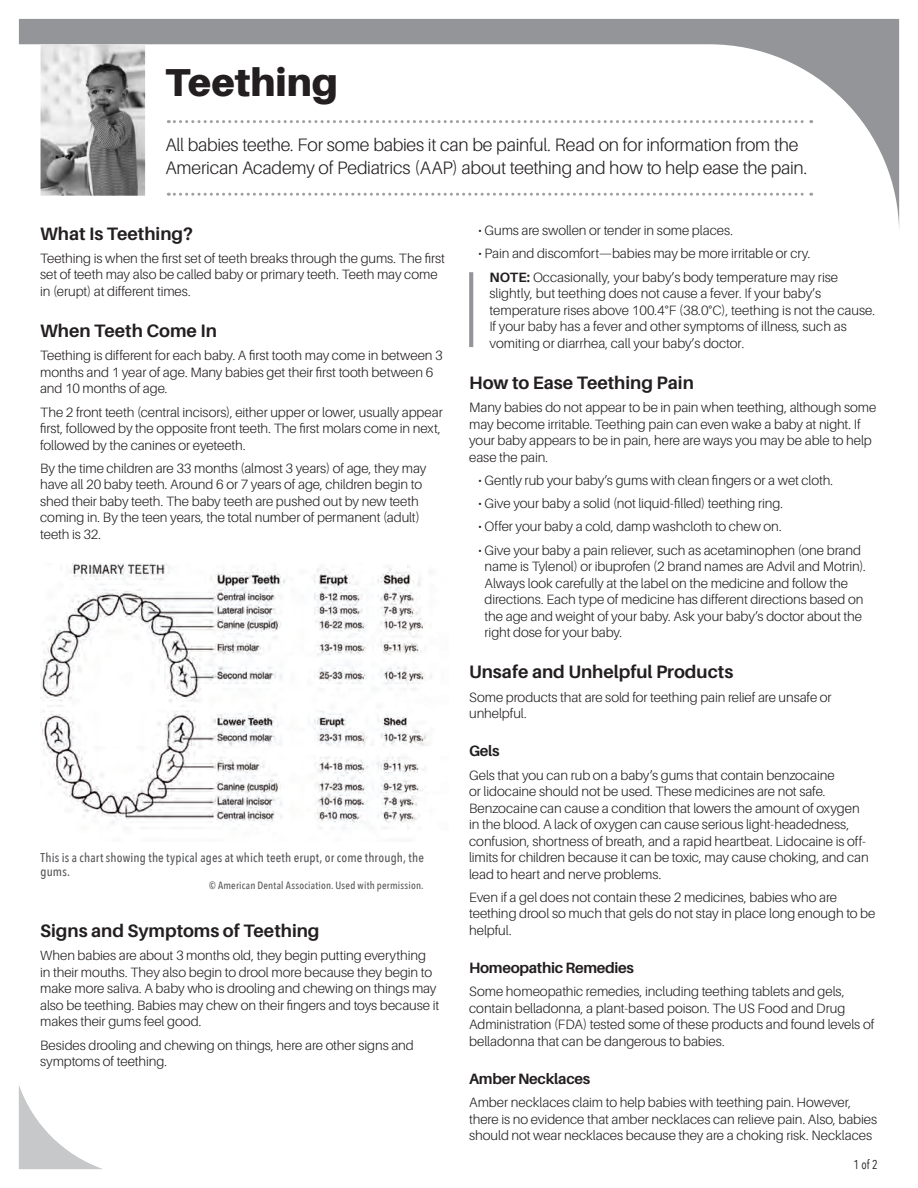
<style>
.page{position:relative;width:918px;height:1188px;background:#fff}
.page>*{position:absolute;margin:0;border:0;box-sizing:border-box;transform-origin:0 0}
.t1{font:900 39px "Aileron";color:#231f20}
.t2{font:300 18px/22.5px "Aileron";letter-spacing:-.01em;color:#231f20}
.t3{font:700 18px "Aileron";color:#231f20}
.t4{font:700 15px "Aileron";letter-spacing:-.02em;color:#231f20}
.t5{font:300 13.5px/16.5px "Aileron";letter-spacing:-.005em;color:#231f20}
.t6{font:500 12.75px/14.2px "Avenir Next Condensed";letter-spacing:.01em;color:#57585a}
.t7{font:12.75px "Avenir Next Condensed";color:#231f20;scale:.95 1}
.t8{font:500 10.5px "Avenir Next Condensed";letter-spacing:.02em;color:#57585a}
.s1{font-weight:700}
</style>
<div class="page">
<svg style="left:19px;top:19px;width:880px;height:206px"></svg>
<svg style="left:469px;top:272px;width:4px;height:75px"></svg>
<svg style="left:19px;top:1086px;width:83px;height:83px"></svg>
<img style="left:41px;top:44px;width:104px;height:152px">
<svg style="left:168px;top:120px;width:644px;height:3px"></svg>
<svg style="left:168px;top:193px;width:644px;height:3px"></svg>
<img style="left:40px;top:564px;width:392px;height:265px">
<h1 class="t1" style="left:165px;top:59px;width:174px">Teething</h1>
<h2 class="t2" style="left:165px;top:134px;width:644px">All babies teethe. For some babies it can be painful. Read on for information from the<br>American Academy of Pediatrics (AAP) about teething and how to help ease the pain.</h2>
<h2 class="t3" style="left:40px;top:223px;width:154px">What Is Teething?</h2>
<p class="t5" style="left:40px;top:250px;width:406px">Teething is when the first set of teeth breaks through the gums. The first set of teeth may also be called baby or primary teeth. Teeth may come in (erupt) at different times.</p>
<h2 class="t3" style="left:40px;top:321px;width:178px">When Teeth Come In</h2>
<p class="t5" style="left:40px;top:348px;width:404px">Teething is different for each baby. A first tooth may come in between 3 months and 1 year of age. Many babies get their first tooth between 6 and 10 months of age.</p>
<p class="t5" style="left:40px;top:404px;width:404px">The 2 front teeth (central incisors), either upper or lower, usually appear first, followed by the opposite front teeth. The first molars come in next, followed by the canines or eyeteeth.</p>
<p class="t5" style="left:40px;top:460px;width:388px">By the time children are 33 months (almost 3 years) of age, they may have all 20 baby teeth. Around 6 or 7 years of age, children begin to shed their baby teeth. The baby teeth are pushed out by new teeth coming in. By the teen years, the total number of permanent (adult) teeth is 32.</p>
<p class="t6" style="left:41px;top:850px;width:385px">This is a chart showing the typical ages at which teeth erupt, or come through, the gums.</p>
<p class="t8" style="left:209px;top:879px;width:216px">© American Dental Association. Used with permission.</p>
<h2 class="t3" style="left:40px;top:921px;width:281px">Signs and Symptoms of Teething</h2>
<p class="t5" style="left:40px;top:948px;width:401px">When babies are about 3 months old, they begin putting everything in their mouths. They also begin to drool more because they begin to make more saliva. A baby who is drooling and chewing on things may also be teething. Babies may chew on their fingers and toys because it makes their gums feel good.</p>
<p class="t5" style="left:40px;top:1037px;width:375px">Besides drooling and chewing on things, here are other signs and symptoms of teething.</p>
<p class="t5" style="left:478px;top:222px;width:256px">• Gums are swollen or tender in some places.</p>
<p class="t5" style="left:489px;top:242px;width:350px;line-height:23.2px;text-indent:-11px">• Pain and discomfort—babies may be more irritable or cry.<br><span class="s1">NOTE:</span> Occasionally, your baby’s body temperature may rise</p>
<p class="t5" style="left:489px;top:285px;width:387px">slightly, but teething does not cause a fever. If your baby’s temperature rises above 100.4°F (38.0°C), teething is not the cause.<br>If your baby has a fever and other symptoms of illness, such as vomiting or diarrhea, call your baby’s doctor.</p>
<h2 class="t3" style="left:469px;top:373px;width:226px">How to Ease Teething Pain</h2>
<p class="t5" style="left:469px;top:399px;width:409px">Many babies do not appear to be in pain when teething, although some may become irritable. Teething pain can even wake a baby at night. If your baby appears to be in pain, here are ways you may be able to help ease the pain.</p>
<p class="t5" style="left:478px;top:472px;width:357px">• Gently rub your baby’s gums with clean fingers or a wet cloth.</p>
<p class="t5" style="left:478px;top:495px;width:306px">• Give your baby a solid (not liquid-filled) teething ring.</p>
<p class="t5" style="left:478px;top:519px;width:305px">• Offer your baby a cold, damp washcloth to chew on.</p>
<p class="t5" style="left:485px;top:542px;width:383px;text-indent:-6px">• Give your baby a pain reliever, such as acetaminophen (one brand name is Tylenol) or ibuprofen (2 brand names are Advil and Motrin).<br>Always look carefully at the label on the medicine and follow the directions. Each type of medicine has different directions based on the age and weight of your baby. Ask your baby’s doctor about the right dose for your baby.</p>
<h2 class="t3" style="left:469px;top:662px;width:266px">Unsafe and Unhelpful Products</h2>
<p class="t5" style="left:469px;top:689px;width:364px">Some products that are sold for teething pain relief are unsafe or unhelpful.</p>
<p class="t4" style="left:469px;top:743px;width:32px">Gels</p>
<p class="t5" style="left:469px;top:767px;width:401px">Gels that you can rub on a baby’s gums that contain benzocaine<br>or lidocaine should not be used. These medicines are not safe.<br>Benzocaine can cause a condition that lowers the amount of oxygen in the blood. A lack of oxygen can cause serious light-headedness, confusion, shortness of breath, and a rapid heartbeat. Lidocaine is off&shy;limits for children because it can be toxic, may cause choking, and can lead to heart and nerve problems.</p>
<p class="t5" style="left:469px;top:889px;width:408px">Even if a gel does not contain these 2 medicines, babies who are teething drool so much that gels do not stay in place long enough to be helpful.</p>
<p class="t4" style="left:469px;top:959px;width:166px">Homeopathic Remedies</p>
<p class="t5" style="left:469px;top:984px;width:407px">Some homeopathic remedies, including teething tablets and gels, contain belladonna, a plant-based poison. The US Food and Drug Administration (FDA) tested some of these products and found levels of belladonna that can be dangerous to babies.</p>
<p class="t4" style="left:469px;top:1070px;width:123px">Amber Necklaces</p>
<p class="t5" style="left:469px;top:1095px;width:410px">Amber necklaces claim to help babies with teething pain. However, there is no evidence that amber necklaces can relieve pain. Also, babies should not wear necklaces because they are a choking risk. Necklaces</p>
<p class="t7" style="left:854px;top:1154px;width:27px">1 of 2</p>
</div>
